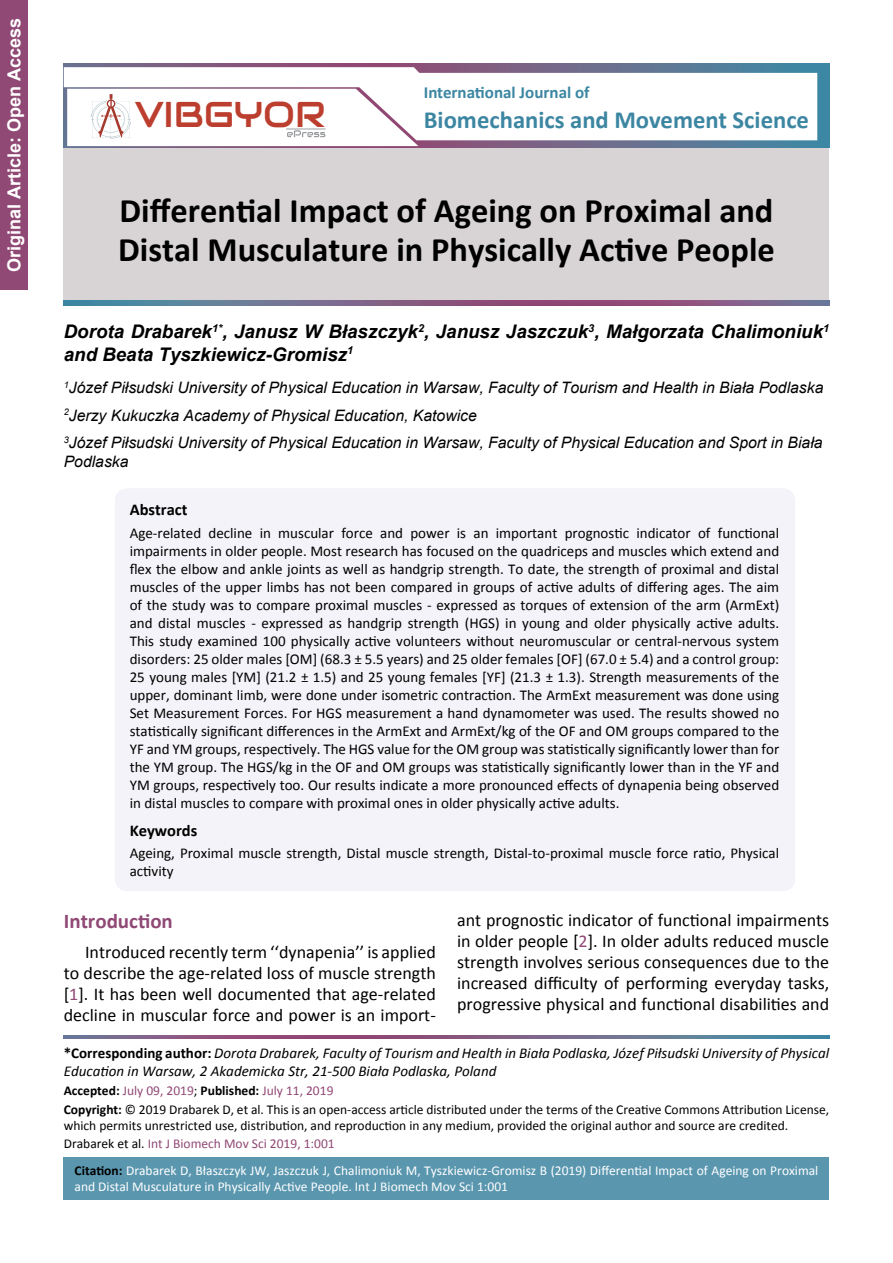
<style>
.page{position:relative;width:893px;height:1263px;background:#fff}
.page>*{position:absolute;margin:0;border:0;box-sizing:border-box;transform-origin:0 0}
.t1{font:35.85px "Audiowide";color:#bc3e2e}
.t2{font:700 34.5px/39px "Calibri";color:#000}
.t3{font:700 24.6px "Calibri";color:#3c86a2}
.t4{font:700 21px "Calibri";color:#904875}
.t5{font:italic 700 18.75px/22.5px "Arial";color:#000}
.t6{font:18px/21px "Calibri";color:#000;text-align:justify}
.t7{font:700 18px "Arial";color:#fff}
.t8{font:700 16.95px "Calibri";color:#3c86a2}
.t9{font:700 16.5px "Calibri";color:#000}
.t10{font:italic 15.75px/27.5px "Arial";color:#000}
.t11{font:15px/18px "Calibri";color:#000;text-align:justify}
.t12{font:italic 15px/18px "Calibri";color:#000}
.t13{font:13.5px/16.2px "Calibri";color:#000}
.t14{font:13.5px/16.2px "Calibri";color:#fff}
.t15{font:13.5px "Calibri";color:#904875}
.s1{color:#904875}
.s2{font-weight:700;font-style:normal}
.s3{font-weight:700;color:#000}
.s4{color:#000}
.s5{font-weight:700}
</style>
<div class="page">
<div style="left:64px;top:148px;width:765px;height:157px;background:#d8d4d6"></div>
<div style="left:0;top:0;width:28px;height:289px;background:#904875"></div>
<svg style="left:64px;top:64px;width:765px;height:84px"></svg>
<svg style="left:64px;top:67px;width:753px;height:73px"></svg>
<svg style="left:67px;top:89px;width:351px;height:57px"></svg>
<img style="left:64px;top:300px;width:765px;height:5px">
<div style="left:64px;top:1157px;width:765px;height:42px;background:#5a97af"></div>
<img style="left:64px;top:1035px;width:765px;height:3px">
<div style="left:115px;top:488px;width:680px;height:403px;background:#f4f3f9;border-radius:13px"></div>
<p class="t7" style="left:2px;top:272px;width:256px;rotate:-90deg">Original Article: Open Access</p>
<p class="t8" style="left:424px;top:81px;width:167px">International Journal of</p>
<h1 class="t1" style="left:135px;top:91px;width:192px">VIBGYOR</h1>
<h3 class="t3" style="left:424px;top:104px;width:387px">Biomechanics and Movement Science</h3>
<h2 class="t2" style="left:118px;top:191px;width:658px">Differential Impact of Ageing on Proximal and<br>Distal Musculature in Physically Active People</h2>
<p class="t5" style="left:64px;top:321px;width:767px">Dorota Drabarek<sup>1*</sup>, Janusz W Błaszczyk<sup>2</sup>, Janusz Jaszczuk<sup>3</sup>, Małgorzata Chalimoniuk<sup>1 </sup>and Beata Tyszkiewicz-Gromisz<sup>1</sup></p>
<p class="t10" style="left:64px;top:374px;width:761px"><sup>1</sup>Józef Piłsudski University of Physical Education in Warsaw, Faculty of Tourism and Health in Biała Podlaska<br><sup>2</sup>Jerzy Kukuczka Academy of Physical Education, Katowice<br><sup>3</sup>Józef Piłsudski University of Physical Education in Warsaw, Faculty of Physical Education and Sport in Biała</p>
<p class="t10" style="left:64px;top:448px;width:66px">Podlaska</p>
<p class="t9" style="left:130px;top:499px;width:59px">Abstract</p>
<p class="t11" style="left:130px;top:524px;width:651px">Age-related decline in muscular force and power is an important prognostic indicator of functional impairments in older people. Most research has focused on the quadriceps and muscles which extend and flex the elbow and ankle joints as well as handgrip strength. To date, the strength of proximal and distal muscles of the upper limbs has not been compared in groups of active adults of differing ages. The aim of the study was to compare proximal muscles - expressed as torques of extension of the arm (ArmExt) and distal muscles - expressed as handgrip strength (HGS) in young and older physically active adults.<br>This study examined 100 physically active volunteers without neuromuscular or central-nervous system disorders: 25 older males [OM] (68.3 ± 5.5 years) and 25 older females [OF] (67.0 ± 5.4) and a control group:<br>25 young males [YM] (21.2 ± 1.5) and 25 young females [YF] (21.3 ± 1.3). Strength measurements of the upper, dominant limb, were done under isometric contraction. The ArmExt measurement was done using Set Measurement Forces. For HGS measurement a hand dynamometer was used. The results showed no statistically significant differences in the ArmExt and ArmExt/kg of the OF and OM groups compared to the YF and YM groups, respectively. The HGS value for the OM group was statistically significantly lower than for the YM group. The HGS/kg in the OF and OM groups was statistically significantly lower than in the YF and YM groups, respectively too. Our results indicate a more pronounced effects of dynapenia being observed in distal muscles to compare with proximal ones in older physically active adults.</p>
<p class="t9" style="left:130px;top:820px;width:69px">Keywords</p>
<p class="t11" style="left:130px;top:844px;width:651px">Ageing, Proximal muscle strength, Distal muscle strength, Distal-to-proximal muscle force ratio, Physical activity</p>
<p class="t6" style="left:457px;top:909px;width:374px">ant prognostic indicator of functional impairments in older people [<span class="s1">2</span>]. In older adults reduced muscle strength involves serious consequences due to the increased difficulty of performing everyday tasks, progressive physical and functional disabilities and</p>
<h3 class="t4" style="left:64px;top:908px;width:111px">Introduction</h3>
<p class="t6" style="left:64px;top:941px;width:374px;text-indent:21px">Introduced recently term ‘‘dynapenia’’ is applied to describe the age-related loss of muscle strength [<span class="s1">1</span>]. It has been well documented that age-related decline in muscular force and power is an import-</p>
<p class="t12" style="left:64px;top:1044px;width:767px"><span class="s2">*Corresponding author:</span> Dorota Drabarek, Faculty of Tourism and Health in Biała Podlaska, Józef Piłsudski University of Physical<br>Education in Warsaw, 2 Akademicka Str, 21-500 Biała Podlaska, Poland</p>
<p class="t15" style="left:64px;top:1082px;width:271px"><span class="s3">Accepted:</span> July 09, 2019<span class="s4">;</span> <span class="s3">Published:</span> July 11, 2019</p>
<p class="t13" style="left:64px;top:1101px;width:767px"><span class="s5">Copyright:</span> © 2019 Drabarek D, et al. This is an open-access article distributed under the terms of the Creative Commons Attribution License, which permits unrestricted use, distribution, and reproduction in any medium, provided the original author and source are credited.</p>
<p class="t15" style="left:64px;top:1135px;width:272px"><span class="s4">Drabarek et al.</span> Int J Biomech Mov Sci 2019, 1:001</p>
<p class="t14" style="left:75px;top:1162px;width:745px"><span class="s3">Citation:</span> Drabarek D, Błaszczyk JW, Jaszczuk J, Chalimoniuk M, Tyszkiewicz-Gromisz B (2019) Differential Impact of Ageing on Proximal and Distal Musculature in Physically Active People. Int J Biomech Mov Sci 1:001</p>
</div>
